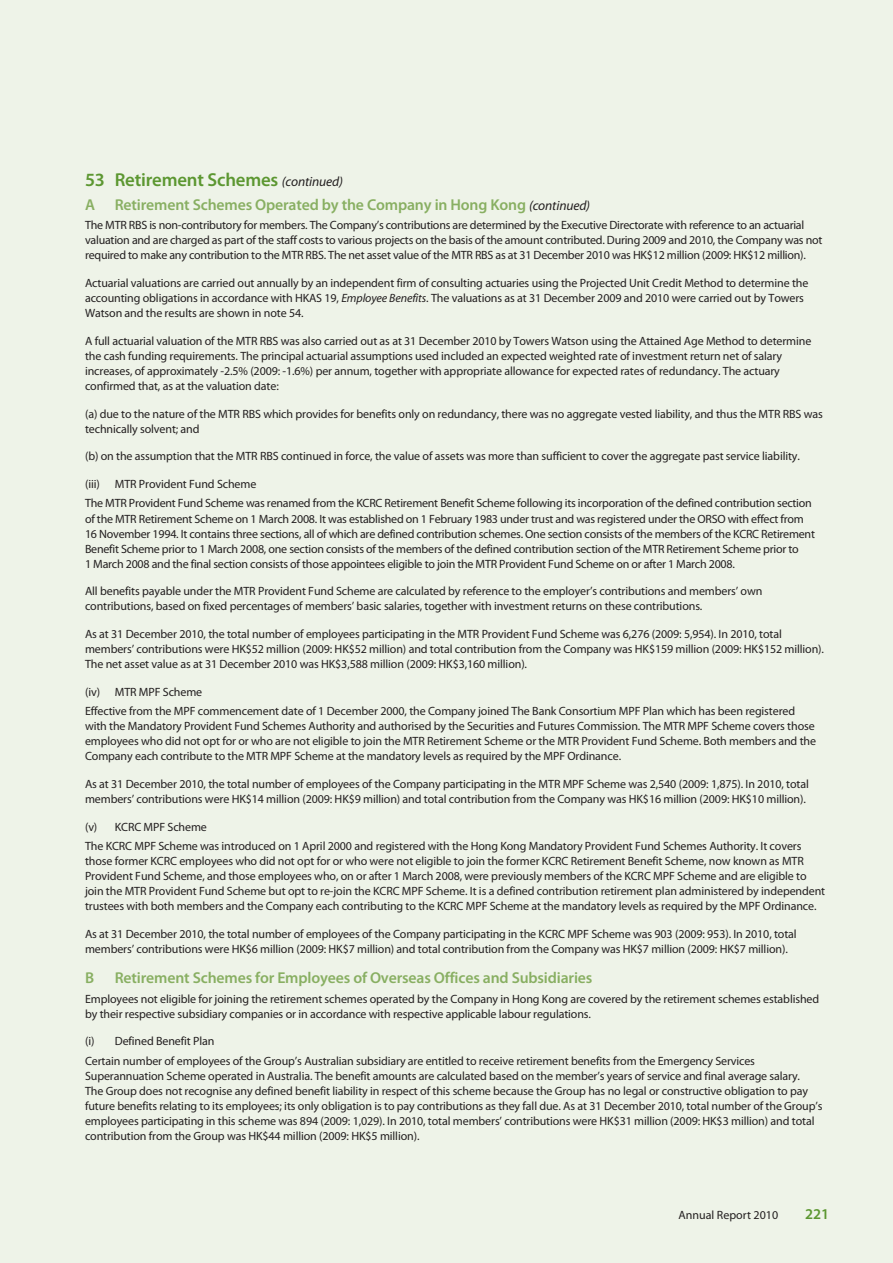
<style>
.page{position:relative;width:893px;height:1263px;background:#eef3e8}
.page>*{position:absolute;margin:0;border:0;box-sizing:border-box;transform-origin:0 0}
.t1{font:600 18.75px "Myriad Pro";letter-spacing:-.01em;color:#5c9731}
.t2{font:600 15.75px "Myriad Pro";letter-spacing:-.01em;color:#88af62}
.t3{font:600 15px "Myriad Pro";color:#5c9731}
.t4{font:12px/15px "Myriad Pro";letter-spacing:-.01em;color:#231f20}
.s1{font-weight:400;font-style:italic;font-size:13.5px;color:#231f20}
.s2{font-style:italic}
</style>
<div class="page">
<h1 class="t1" style="left:85px;top:168px;width:259px">53 Retirement Schemes <span class="s1">(continued)</span></h1>
<h2 class="t2" style="left:85px;top:195px;width:12px">A</h2>
<h2 class="t2" style="left:115px;top:195px;width:477px">Retirement Schemes Operated by the Company in Hong Kong <span class="s1">(continued)</span></h2>
<p class="t4" style="left:85px;top:218px;width:739px">The MTR RBS is non-contributory for members. The Company’s contributions are determined by the Executive Directorate with reference to an actuarial valuation and are charged as part of the staff costs to various projects on the basis of the amount contributed. During 2009 and 2010, the Company was not required to make any contribution to the MTR RBS. The net asset value of the MTR RBS as at 31 December 2010 was HK$12 million (2009: HK$12 million).</p>
<p class="t4" style="left:85px;top:275px;width:725px">Actuarial valuations are carried out annually by an independent firm of consulting actuaries using the Projected Unit Credit Method to determine the accounting obligations in accordance with HKAS 19, <span class="s2">Employee Benefits</span>. The valuations as at 31 December 2009 and 2010 were carried out by Towers<br>Watson and the results are shown in note 54.</p>
<p class="t4" style="left:85px;top:333px;width:728px">A full actuarial valuation of the MTR RBS was also carried out as at 31 December 2010 by Towers Watson using the Attained Age Method to determine the cash funding requirements. The principal actuarial assumptions used included an expected weighted rate of investment return net of salary increases, of approximately -2.5% (2009: -1.6%) per annum, together with appropriate allowance for expected rates of redundancy. The actuary confirmed that, as at the valuation date:</p>
<p class="t4" style="left:85px;top:406px;width:739px">(a) due to the nature of the MTR RBS which provides for benefits only on redundancy, there was no aggregate vested liability, and thus the MTR RBS was technically solvent; and</p>
<p class="t4" style="left:85px;top:449px;width:716px">(b) on the assumption that the MTR RBS continued in force, the value of assets was more than sufficient to cover the aggregate past service liability.</p>
<p class="t4" style="left:85px;top:474px;width:728px;line-height:19.2px">(iii) MTR Provident Fund Scheme<br>The MTR Provident Fund Scheme was renamed from the KCRC Retirement Benefit Scheme following its incorporation of the defined contribution section</p>
<p class="t4" style="left:85px;top:511px;width:731px">of the MTR Retirement Scheme on 1 March 2008. It was established on 1 February 1983 under trust and was registered under the ORSO with effect from 16 November 1994. It contains three sections, all of which are defined contribution schemes. One section consists of the members of the KCRC Retirement Benefit Scheme prior to 1 March 2008, one section consists of the members of the defined contribution section of the MTR Retirement Scheme prior to<br>1 March 2008 and the final section consists of those appointees eligible to join the MTR Provident Fund Scheme on or after 1 March 2008.</p>
<p class="t4" style="left:85px;top:583px;width:679px">All benefits payable under the MTR Provident Fund Scheme are calculated by reference to the employer’s contributions and members’ own contributions, based on fixed percentages of members’ basic salaries, together with investment returns on these contributions.</p>
<p class="t4" style="left:85px;top:626px;width:740px">As at 31 December 2010, the total number of employees participating in the MTR Provident Fund Scheme was 6,276 (2009: 5,954). In 2010, total members’ contributions were HK$52 million (2009: HK$52 million) and total contribution from the Company was HK$159 million (2009: HK$152 million).<br>The net asset value as at 31 December 2010 was HK$3,588 million (2009: HK$3,160 million).</p>
<p class="t4" style="left:85px;top:682px;width:712px;line-height:19.2px">(iv) MTR MPF Scheme<br>Effective from the MPF commencement date of 1 December 2000, the Company joined The Bank Consortium MPF Plan which has been registered</p>
<p class="t4" style="left:85px;top:718px;width:732px;text-align:justify">with the Mandatory Provident Fund Schemes Authority and authorised by the Securities and Futures Commission. The MTR MPF Scheme covers those employees who did not opt for or who are not eligible to join the MTR Retirement Scheme or the MTR Provident Fund Scheme. Both members and the Company each contribute to the MTR MPF Scheme at the mandatory levels as required by the MPF Ordinance.</p>
<p class="t4" style="left:85px;top:776px;width:725px">As at 31 December 2010, the total number of employees of the Company participating in the MTR MPF Scheme was 2,540 (2009: 1,875). In 2010, total members’ contributions were HK$14 million (2009: HK$9 million) and total contribution from the Company was HK$16 million (2009: HK$10 million).</p>
<p class="t4" style="left:85px;top:817px;width:718px;line-height:19.2px">(v) KCRC MPF Scheme<br>The KCRC MPF Scheme was introduced on 1 April 2000 and registered with the Hong Kong Mandatory Provident Fund Schemes Authority. It covers</p>
<p class="t4" style="left:85px;top:853px;width:742px">those former KCRC employees who did not opt for or who were not eligible to join the former KCRC Retirement Benefit Scheme, now known as MTR Provident Fund Scheme, and those employees who, on or after 1 March 2008, were previously members of the KCRC MPF Scheme and are eligible to join the MTR Provident Fund Scheme but opt to re-join the KCRC MPF Scheme. It is a defined contribution retirement plan administered by independent trustees with both members and the Company each contributing to the KCRC MPF Scheme at the mandatory levels as required by the MPF Ordinance.</p>
<p class="t4" style="left:85px;top:926px;width:713px">As at 31 December 2010, the total number of employees of the Company participating in the KCRC MPF Scheme was 903 (2009: 953). In 2010, total members’ contributions were HK$6 million (2009: HK$7 million) and total contribution from the Company was HK$7 million (2009: HK$7 million).</p>
<h2 class="t2" style="left:85px;top:968px;width:11px">B</h2>
<h2 class="t2" style="left:115px;top:968px;width:479px">Retirement Schemes for Employees of Overseas Offices and Subsidiaries</h2>
<p class="t4" style="left:85px;top:991px;width:736px">Employees not eligible for joining the retirement schemes operated by the Company in Hong Kong are covered by the retirement schemes established by their respective subsidiary companies or in accordance with respective applicable labour regulations.</p>
<p class="t4" style="left:85px;top:1031px;width:671px;line-height:19.2px">(i) Defined Benefit Plan<br>Certain number of employees of the Group’s Australian subsidiary are entitled to receive retirement benefits from the Emergency Services</p>
<p class="t4" style="left:85px;top:1068px;width:739px">Superannuation Scheme operated in Australia. The benefit amounts are calculated based on the member’s years of service and final average salary.<br>The Group does not recognise any defined benefit liability in respect of this scheme because the Group has no legal or constructive obligation to pay future benefits relating to its employees; its only obligation is to pay contributions as they fall due. As at 31 December 2010, total number of the Group’s employees participating in this scheme was 894 (2009: 1,029). In 2010, total members’ contributions were HK$31 million (2009: HK$3 million) and total contribution from the Group was HK$44 million (2009: HK$5 million).</p>
<p class="t4" style="left:678px;top:1207px;width:101px">Annual Report 2010</p>
<p class="t3" style="left:805px;top:1204px;width:26px">221</p>
</div>
